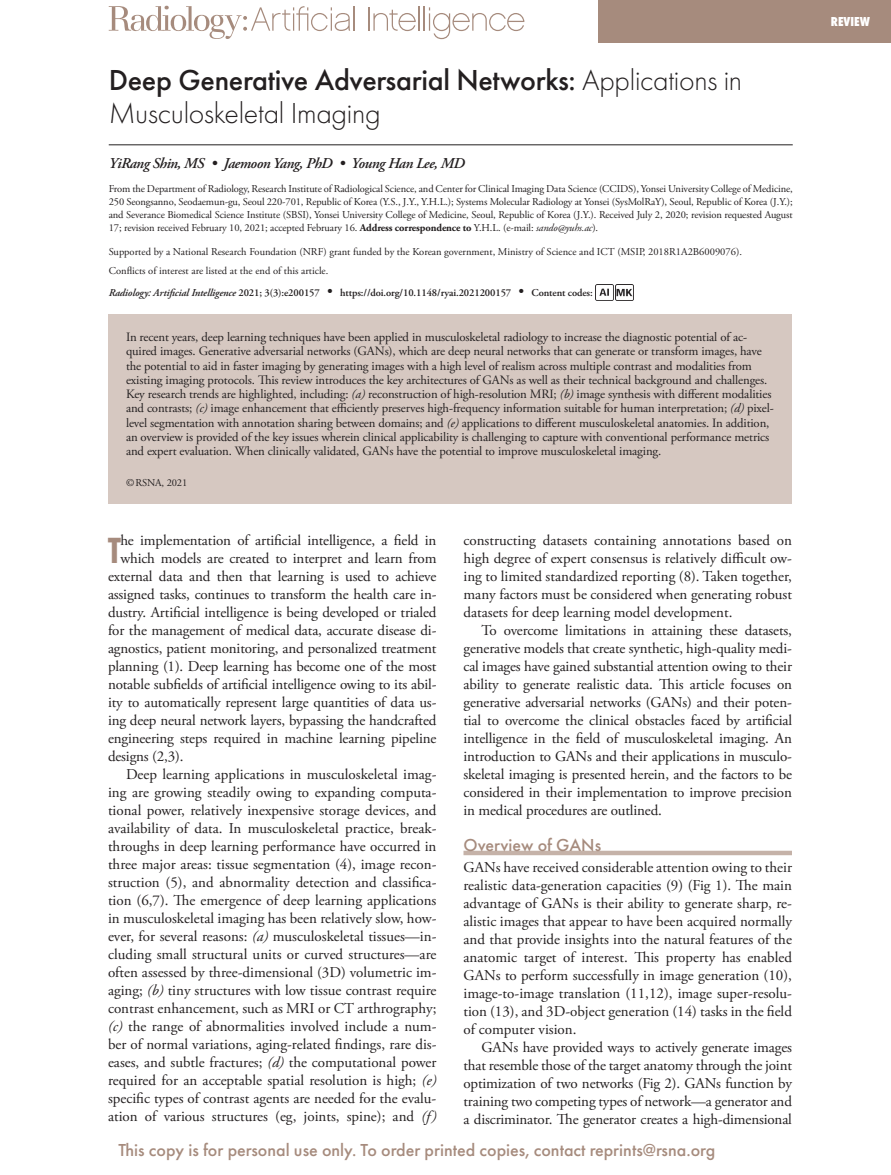
<style>
.page{position:relative;width:891px;height:1175px;background:#fff}
.page>*{position:absolute;margin:0;border:0;box-sizing:border-box;transform-origin:0 0}
.t1{font:700 37.8px "Futura PT Cond";color:#a68b7d}
.t2{font:300 30px/33px "Futura PT";letter-spacing:-.01em;color:#231f20}
.t3{font:500 18px "Futura PT";color:#a68b7d}
.t4{font:15px/18px "Adobe Garamond Pro";color:#231f20;text-align:justify}
.t5{font:italic 600 15px "Adobe Garamond Pro";letter-spacing:-.03em;color:#231f20}
.t6{font:800 13.5px "Futura PT Cond";color:#fff}
.t7{font:12.75px/14.2px "Adobe Garamond Pro";letter-spacing:-.01em;color:#231f20}
.t8{font:10.5px/12.8px "Adobe Garamond Pro";color:#231f20;text-align:justify}
.t9{font:600 10.5px "Adobe Garamond Pro";letter-spacing:-.01em;color:#231f20}
.s1{font-weight:500}
.s2{font-weight:700}
.s3{font-style:italic}
.s4{font-weight:400;font-size:15px}
</style>
<div class="page">
<div style="left:599px;top:0;width:292px;height:42px;background:#a68b7d"></div>
<div style="left:464px;top:850px;width:328px;height:5px;background:#c5b2a8"></div>
<svg style="left:369px;top:7px;width:47px;height:24px"></svg>
<hr style="left:418px;top:6px;width:2px;height:25px;background:#a68b7d">
<svg style="left:424px;top:6px;width:100px;height:33px"></svg>
<svg style="left:109px;top:6px;width:246px;height:33px"></svg>
<div style="left:108px;top:314px;width:684px;height:189px;background:#d6c8c1"></div>
<hr style="left:109px;top:144px;width:684px;height:1px;background:#231f20">
<img style="left:595px;top:284px;width:18px;height:16px">
<img style="left:615px;top:284px;width:18px;height:16px">
<h2 class="t2" style="left:109px;top:64px;width:635px"><span class="s1">Deep Generative Adversarial Networks:</span> Applications in<br>Musculoskeletal Imaging</h2>
<p class="t5" style="left:109px;top:155px;width:358px">YiRang Shin, MS • Jaemoon Yang, PhD • Young Han Lee, MD</p>
<p class="t8" style="left:109px;top:183px;width:686px">From the Department of Radiology, Research Institute of Radiological Science, and Center for Clinical Imaging Data Science (CCIDS), Yonsei University College of Medicine, 250 Seongsanno, Seodaemun-gu, Seoul 220-701, Republic of Korea (Y.S., J.Y., Y.H.L.); Systems Molecular Radiology at Yonsei (SysMolRaY), Seoul, Republic of Korea (J.Y.); and Severance Biomedical Science Institute (SBSI), Yonsei University College of Medicine, Seoul, Republic of Korea (J.Y.). Received July 2, 2020; revision requested August 17; revision received February 10, 2021; accepted February 16. <span class="s2">Address correspondence to</span> Y.H.L. (e-mail: <span class="s3">sando@yuhs.ac</span>).</p>
<p class="t8" style="left:109px;top:242px;width:635px;line-height:18.8px">Supported by a National Research Foundation (NRF) grant funded by the Korean government, Ministry of Science and ICT (MSIP, 2018R1A2B6009076).<br>Conflicts of interest are listed at the end of this article.</p>
<p class="t9" style="left:109px;top:287px;width:486px"><span class="s3">Radiology: Artificial Intelligence</span> 2021; 3(3):e200157 <span class="s4">•</span> https://doi.org/10.1148/ryai.2021200157 <span class="s4">•</span> Content codes:</p>
<p class="t7" style="left:126px;top:330px;width:649px">In recent years, deep learning techniques have been applied in musculoskeletal radiology to increase the diagnostic potential of ac&shy;quired images. Generative adversarial networks (GANs), which are deep neural networks that can generate or transform images, have the potential to aid in faster imaging by generating images with a high level of realism across multiple contrast and modalities from existing imaging protocols. This review introduces the key architectures of GANs as well as their technical background and challenges.<br>Key research trends are highlighted, including: <span class="s3">(a)</span> reconstruction of high-resolution MRI; <span class="s3">(b)</span> image synthesis with different modalities and contrasts; <span class="s3">(c)</span> image enhancement that efficiently preserves high-frequency information suitable for human interpretation; <span class="s3">(d)</span> pixel&shy;level segmentation with annotation sharing between domains; and <span class="s3">(e)</span> applications to different musculoskeletal anatomies. In addition, an overview is provided of the key issues wherein clinical applicability is challenging to capture with conventional performance metrics and expert evaluation. When clinically validated, GANs have the potential to improve musculoskeletal imaging.</p>
<p class="t8" style="left:126px;top:476px;width:63px">©RSNA, 2021</p>
<h1 class="t1" style="left:108px;top:528px;width:14px">T</h1>
<p class="t4" style="left:120px;top:531px;width:318px">he implementation of artificial intelligence, a field in</p>
<p class="t4" style="left:464px;top:531px;width:330px">constructing datasets containing annotations based on high degree of expert consensus is relatively difficult ow&shy;ing to limited standardized reporting (8). Taken together, many factors must be considered when generating robust datasets for deep learning model development.</p>
<p class="t4" style="left:464px;top:621px;width:330px;text-indent:18px">To overcome limitations in attaining these datasets, generative models that create synthetic, high-quality medi&shy;cal images have gained substantial attention owing to their ability to generate realistic data. This article focuses on generative adversarial networks (GANs) and their poten&shy;tial to overcome the clinical obstacles faced by artificial intelligence in the field of musculoskeletal imaging. An introduction to GANs and their applications in musculo&shy;skeletal imaging is presented herein, and the factors to be considered in their implementation to improve precision in medical procedures are outlined.</p>
<p class="t3" style="left:464px;top:834px;width:139px">Overview of GANs</p>
<p class="t4" style="left:464px;top:858px;width:330px">GANs have received considerable attention owing to their realistic data-generation capacities (9) (Fig 1). The main advantage of GANs is their ability to generate sharp, re&shy;alistic images that appear to have been acquired normally and that provide insights into the natural features of the anatomic target of interest. This property has enabled GANs to perform successfully in image generation (10), image-to-image translation (11,12), image super-resolu&shy;tion (13), and 3D-object generation (14) tasks in the field of computer vision.</p>
<p class="t4" style="left:464px;top:1038px;width:330px;text-indent:18px">GANs have provided ways to actively generate images that resemble those of the target anatomy through the joint optimization of two networks (Fig 2). GANs function by training two competing types of network—a generator and a discriminator. The generator creates a high-dimensional</p>
<p class="t3" style="left:118px;top:1139px;width:598px">This copy is for personal use only. To order printed copies, contact reprints@rsna.org</p>
<p class="t4" style="left:120px;top:549px;width:318px">which models are created to interpret and learn from</p>
<p class="t4" style="left:108px;top:567px;width:330px">external data and then that learning is used to achieve</p>
<p class="t4" style="left:108px;top:585px;width:330px">assigned tasks, continues to transform the health care in-</p>
<p class="t4" style="left:108px;top:603px;width:330px">dustry. Artificial intelligence is being developed or trialed</p>
<p class="t4" style="left:108px;top:621px;width:330px">for the management of medical data, accurate disease di-</p>
<p class="t4" style="left:108px;top:639px;width:330px">agnostics, patient monitoring, and personalized treatment</p>
<p class="t4" style="left:108px;top:657px;width:330px">planning (1). Deep learning has become one of the most</p>
<p class="t4" style="left:108px;top:675px;width:330px">notable subfields of artificial intelligence owing to its abil-</p>
<p class="t4" style="left:108px;top:693px;width:330px">ity to automatically represent large quantities of data us-</p>
<p class="t4" style="left:108px;top:711px;width:330px">ing deep neural network layers, bypassing the handcrafted</p>
<p class="t4" style="left:108px;top:729px;width:330px">engineering steps required in machine learning pipeline</p>
<p class="t4" style="left:108px;top:747px;width:77px">designs (2,3).</p>
<p class="t4" style="left:126px;top:765px;width:312px">Deep learning applications in musculoskeletal imag-</p>
<p class="t4" style="left:108px;top:783px;width:330px">ing are growing steadily owing to expanding computa-</p>
<p class="t4" style="left:108px;top:801px;width:330px">tional power, relatively inexpensive storage devices, and</p>
<p class="t4" style="left:108px;top:819px;width:330px">availability of data. In musculoskeletal practice, break-</p>
<p class="t4" style="left:108px;top:837px;width:330px">throughs in deep learning performance have occurred in</p>
<p class="t4" style="left:108px;top:855px;width:330px">three major areas: tissue segmentation (4), image recon-</p>
<p class="t4" style="left:108px;top:873px;width:330px">struction (5), and abnormality detection and classifica-</p>
<p class="t4" style="left:108px;top:891px;width:330px">tion (6,7). The emergence of deep learning applications</p>
<p class="t4" style="left:108px;top:909px;width:330px">in musculoskeletal imaging has been relatively slow, how-</p>
<p class="t4" style="left:108px;top:927px;width:330px">ever, for several reasons: <span class="s3">(a)</span> musculoskeletal tissues—in-</p>
<p class="t4" style="left:108px;top:945px;width:330px">cluding small structural units or curved structures—are</p>
<p class="t4" style="left:108px;top:963px;width:330px">often assessed by three-dimensional (3D) volumetric im-</p>
<p class="t4" style="left:108px;top:981px;width:330px">aging; <span class="s3">(b)</span> tiny structures with low tissue contrast require</p>
<p class="t4" style="left:108px;top:999px;width:330px">contrast enhancement, such as MRI or CT arthrography;</p>
<p class="t4" style="left:108px;top:1017px;width:330px"><span class="s3">(c)</span> the range of abnormalities involved include a num-</p>
<p class="t4" style="left:108px;top:1035px;width:330px">ber of normal variations, aging-related findings, rare dis-</p>
<p class="t4" style="left:108px;top:1053px;width:330px">eases, and subtle fractures; <span class="s3">(d)</span> the computational power</p>
<p class="t4" style="left:108px;top:1071px;width:330px">required for an acceptable spatial resolution is high; <span class="s3">(e)</span></p>
<p class="t4" style="left:108px;top:1089px;width:330px">specific types of contrast agents are needed for the evalu-</p>
<p class="t4" style="left:108px;top:1107px;width:330px">ation of various structures (eg, joints, spine); and <span class="s3">(f)</span></p>
<p class="t6" style="left:831px;top:14px;width:41px">REVIEW</p>
</div>
